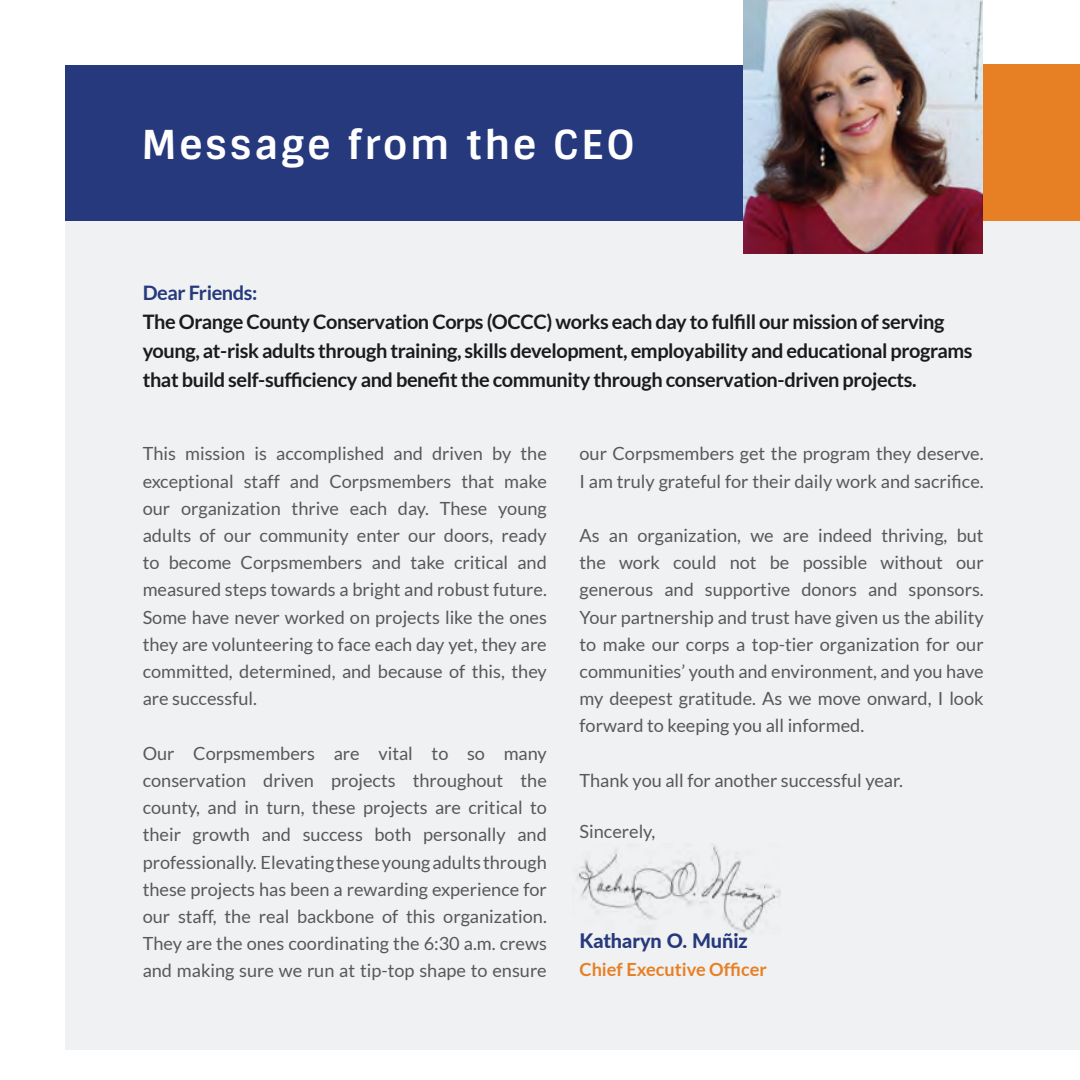
<style>
.page{position:relative;width:1080px;height:1080px;background:#fff}
.page>*{position:absolute;margin:0;border:0;box-sizing:border-box;transform-origin:0 0}
.Main_title_1{font:700 40px "Sintony";letter-spacing:.075em;color:#fff}
.Text__bold{font:700 20px/29px "Lato";letter-spacing:-.02em;color:#1a1b1b}
.Text_area{font:800 20px "Lato";color:#26397d}
.Text__bold-2{font:700 20px "Lato";letter-spacing:-.02em;color:#26397d}
.Text_area-2{font:18.25px/27.2px "Lato";color:#57585a;text-align:justify}
.Text_area-3{font:700 18.25px "Lato";color:#e77f25}
</style>
<div class="page">
<div style="left:65px;top:218px;width:1015px;height:832px;background:#f0f1f2"></div>
<div style="left:65px;top:65px;width:1015px;height:155px;background:#26397d"></div>
<div style="left:887px;top:64px;width:193px;height:156px;background:#e77f25"></div>
<img style="left:744px;top:0;width:239px;height:253px">
<img style="left:577px;top:844px;width:203px;height:91px">
<p class="Main_title_1" style="left:141px;top:119px;width:495px">Message from the CEO</p>
<p class="Text__bold-2" style="left:143px;top:281px;width:116px">Dear Friends:</p>
<p class="Text__bold" style="left:143px;top:307px;width:831px">The Orange County Conservation Corps (OCCC) works each day to fulfill our mission of serving young, at-risk adults through training, skills development, employability and educational programs that build self-sufficiency and benefit the community through conservation-driven projects.</p>
<p class="Text_area-2" style="left:143px;top:440px;width:406px">This mission is accomplished and driven by the exceptional staff and Corpsmembers that make our organization thrive each day. These young adults of our community enter our doors, ready to become Corpsmembers and take critical and measured steps towards a bright and robust future.<br>Some have never worked on projects like the ones they are volunteering to face each day yet, they are committed, determined, and because of this, they are successful.</p>
<p class="Text_area-2" style="left:143px;top:739px;width:406px">Our Corpsmembers are vital to so many conservation driven projects throughout the county, and in turn, these projects are critical to their growth and success both personally and professionally. Elevating these young adults through these projects has been a rewarding experience for our staff, the real backbone of this organization.<br>They are the ones coordinating the 6:30 a.m. crews and making sure we run at tip-top shape to ensure</p>
<p class="Text_area-2" style="left:580px;top:440px;width:406px">our Corpsmembers get the program they deserve.<br>I am truly grateful for their daily work and sacrifice.</p>
<p class="Text_area-2" style="left:580px;top:522px;width:406px">As an organization, we are indeed thriving, but the work could not be possible without our generous and supportive donors and sponsors.<br>Your partnership and trust have given us the ability to make our corps a top-tier organization for our communities’ youth and environment, and you have my deepest gratitude. As we move onward, I look forward to keeping you all informed.</p>
<p class="Text_area-2" style="left:580px;top:767px;width:325px">Thank you all for another successful year.</p>
<p class="Text_area-2" style="left:580px;top:817px;width:77px">Sincerely,</p>
<p class="Text_area" style="left:580px;top:926px;width:170px">Katharyn O. Muñiz</p>
<p class="Text_area-3" style="left:580px;top:958px;width:189px">Chief Executive Officer</p>
</div>
